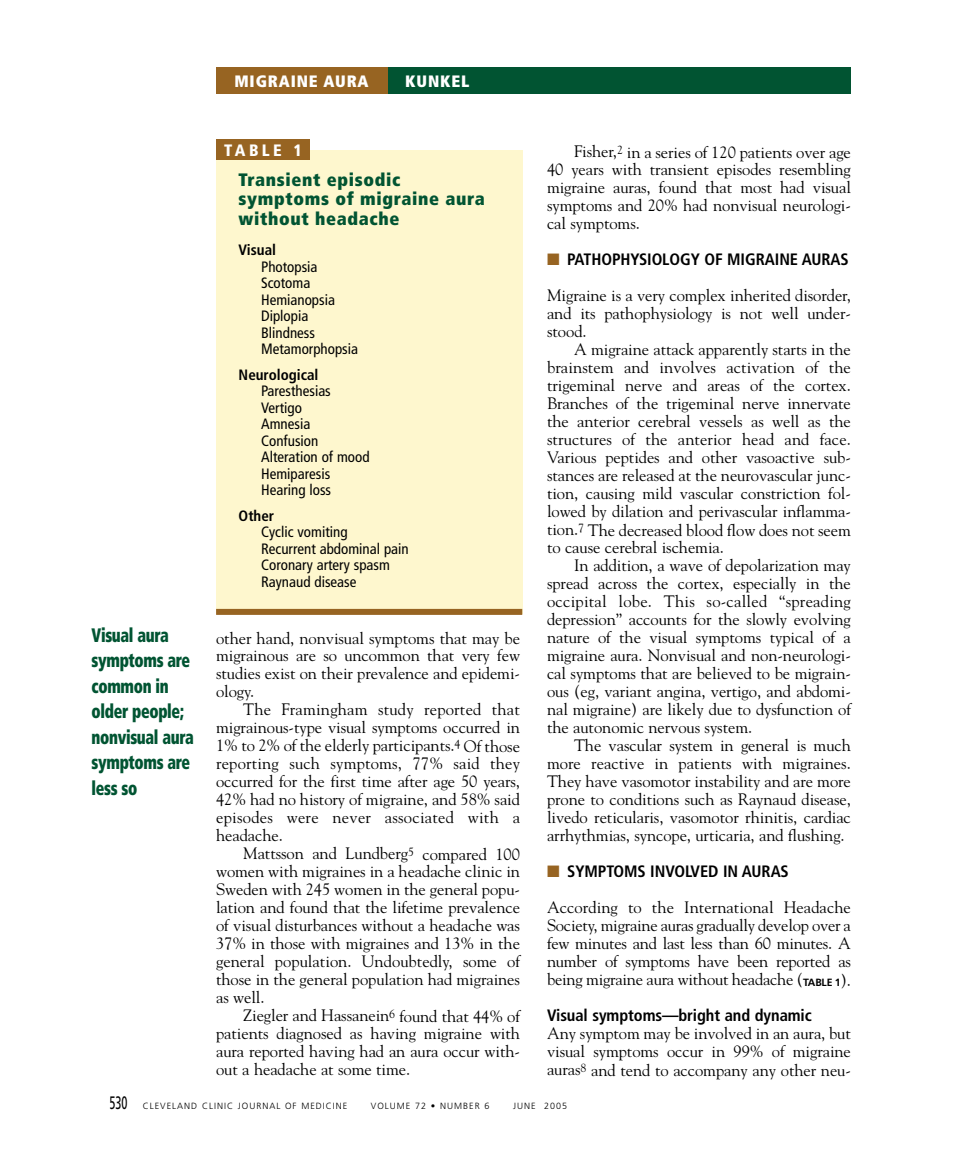
<style>
.page{position:relative;width:959px;height:1161px;background:#fff}
.page>*{position:absolute;margin:0;border:0;box-sizing:border-box;transform-origin:0 0}
.t1{font:900 condensed 19.5px/25.5px "Frutiger";letter-spacing:-.02em;color:#015432;scale:.8 1}
.t2{font:900 condensed 18px/19.5px "Frutiger";letter-spacing:.035em;color:#015432}
.t3{font:16.5px/18px "Goudy";letter-spacing:-.005em;color:#000;text-align:justify}
.t4{font:700 condensed 16.5px "Frutiger";letter-spacing:-.005em;color:#000}
.t5{font:900 condensed 16.5px "Frutiger";letter-spacing:.05em;color:#fff}
.t6{font:900 condensed 16.5px "Frutiger";letter-spacing:.21em;color:#fff}
.t7{font:condensed 15px/16.5px "Frutiger";color:#000}
.t8{font:700 condensed 15px "Frutiger";color:#000}
.t9{font:300 9px "Frutiger";letter-spacing:.11em;color:#000}
.s1{color:#976422}
.s2{font-family:"Frutiger";font-weight:700;font-size:10.5px}
.s3{font-weight:400;font-size:18px}
</style>
<div class="page">
<div style="left:386px;top:68px;width:464px;height:26px;background:#015432"></div>
<div style="left:216px;top:68px;width:171px;height:26px;background:#976422"></div>
<div style="left:216px;top:150px;width:306px;height:463px;background:#fef7ce"></div>
<div style="left:216px;top:140px;width:94px;height:20px;background:#976422"></div>
<div style="left:216px;top:609px;width:306px;height:6px;background:#976422"></div>
<p class="t1" style="left:92px;top:624px;width:129px">Visual aura symptoms are common in older people; nonvisual aura symptoms are less so</p>
<p class="t5" style="left:234px;top:75px;width:136px">MIGRAINE AURA</p>
<p class="t5" style="left:405px;top:75px;width:66px">KUNKEL</p>
<p class="t6" style="left:224px;top:144px;width:79px">TABLE 1</p>
<p class="t2" style="left:238px;top:171px;width:248px">Transient episodic symptoms of migraine aura without headache</p>
<p class="t8" style="left:238px;top:244px;width:39px">Visual</p>
<p class="t7" style="left:261px;top:259px;width:98px">Photopsia<br>Scotoma<br>Hemianopsia<br>Diplopia<br>Blindness<br>Metamorphopsia</p>
<p class="t8" style="left:238px;top:368px;width:81px">Neurological</p>
<p class="t7" style="left:261px;top:384px;width:110px">Paresthesias<br>Vertigo<br>Amnesia<br>Confusion<br>Alteration of mood<br>Hemiparesis<br>Hearing loss</p>
<p class="t8" style="left:238px;top:509px;width:37px">Other</p>
<p class="t7" style="left:261px;top:525px;width:149px">Cyclic vomiting<br>Recurrent abdominal pain<br>Coronary artery spasm<br>Raynaud disease</p>
<p class="t3" style="left:216px;top:630px;width:305px">other hand, nonvisual symptoms that may be migrainous are so uncommon that very few studies exist on their prevalence and epidemi&shy;ology.</p>
<p class="t3" style="left:216px;top:702px;width:305px;text-indent:27px">The Framingham study reported that migrainous-type visual symptoms occurred in 1% to 2% of the elderly participants.<sup>4</sup> Of those reporting such symptoms, 77% said they occurred for the first time after age 50 years, 42% had no history of migraine, and 58% said episodes were never associated with a headache.</p>
<p class="t3" style="left:216px;top:846px;width:305px;text-indent:27px">Mattsson and Lundberg<sup>5</sup> compared 100 women with migraines in a headache clinic in Sweden with 245 women in the general popu&shy;lation and found that the lifetime prevalence of visual disturbances without a headache was 37% in those with migraines and 13% in the general population. Undoubtedly, some of those in the general population had migraines as well.</p>
<p class="t3" style="left:216px;top:1008px;width:305px;text-indent:27px">Ziegler and Hassanein<sup>6</sup> found that 44% of patients diagnosed as having migraine with aura reported having had an aura occur with&shy;out a headache at some time.</p>
<p class="t3" style="left:547px;top:144px;width:305px;text-indent:27px">Fisher,<sup>2</sup> in a series of 120 patients over age 40 years with transient episodes resembling migraine auras, found that most had visual symptoms and 20% had nonvisual neurologi&shy;cal symptoms.</p>
<p class="t4" style="left:547px;top:253px;width:303px"><span class="s1">■</span> PATHOPHYSIOLOGY OF MIGRAINE AURAS</p>
<p class="t3" style="left:547px;top:288px;width:305px">Migraine is a very complex inherited disorder, and its pathophysiology is not well under&shy;stood.</p>
<p class="t3" style="left:547px;top:342px;width:305px;text-indent:27px">A migraine attack apparently starts in the brainstem and involves activation of the trigeminal nerve and areas of the cortex.<br>Branches of the trigeminal nerve innervate the anterior cerebral vessels as well as the structures of the anterior head and face.<br>Various peptides and other vasoactive sub&shy;stances are released at the neurovascular junc&shy;tion, causing mild vascular constriction fol&shy;lowed by dilation and perivascular inflamma&shy;tion.<sup>7</sup> The decreased blood flow does not seem to cause cerebral ischemia.</p>
<p class="t3" style="left:547px;top:558px;width:305px;text-indent:27px">In addition, a wave of depolarization may spread across the cortex, especially in the occipital lobe. This so-called “spreading depression” accounts for the slowly evolving nature of the visual symptoms typical of a migraine aura. Nonvisual and non-neurologi&shy;cal symptoms that are believed to be migrain&shy;ous (eg, variant angina, vertigo, and abdomi&shy;nal migraine) are likely due to dysfunction of the autonomic nervous system.</p>
<p class="t3" style="left:547px;top:738px;width:305px;text-indent:27px">The vascular system in general is much more reactive in patients with migraines.<br>They have vasomotor instability and are more prone to conditions such as Raynaud disease, livedo reticularis, vasomotor rhinitis, cardiac arrhythmias, syncope, urticaria, and flushing.</p>
<p class="t4" style="left:547px;top:865px;width:243px"><span class="s1">■</span> SYMPTOMS INVOLVED IN AURAS</p>
<p class="t3" style="left:547px;top:900px;width:305px">According to the International Headache Society, migraine auras gradually develop over a few minutes and last less than 60 minutes. A number of symptoms have been reported as being migraine aura without headache (<span class="s2">TABLE 1</span>).</p>
<p class="t4" style="left:547px;top:1009px;width:266px">Visual symptoms—bright and dynamic</p>
<p class="t3" style="left:547px;top:1026px;width:305px">Any symptom may be involved in an aura, but visual symptoms occur in 99% of migraine auras<sup>8</sup> and tend to accompany any other neu-</p>
<p class="t9" style="left:110px;top:1102px;width:239px"><span class="s3">530</span> CLEVELAND CLINIC JOURNAL OF MEDICINE</p>
<p class="t9" style="left:371px;top:1102px;width:120px">VOLUME 72 • NUMBER 6</p>
<p class="t9" style="left:513px;top:1102px;width:56px">JUNE 2005</p>
</div>
